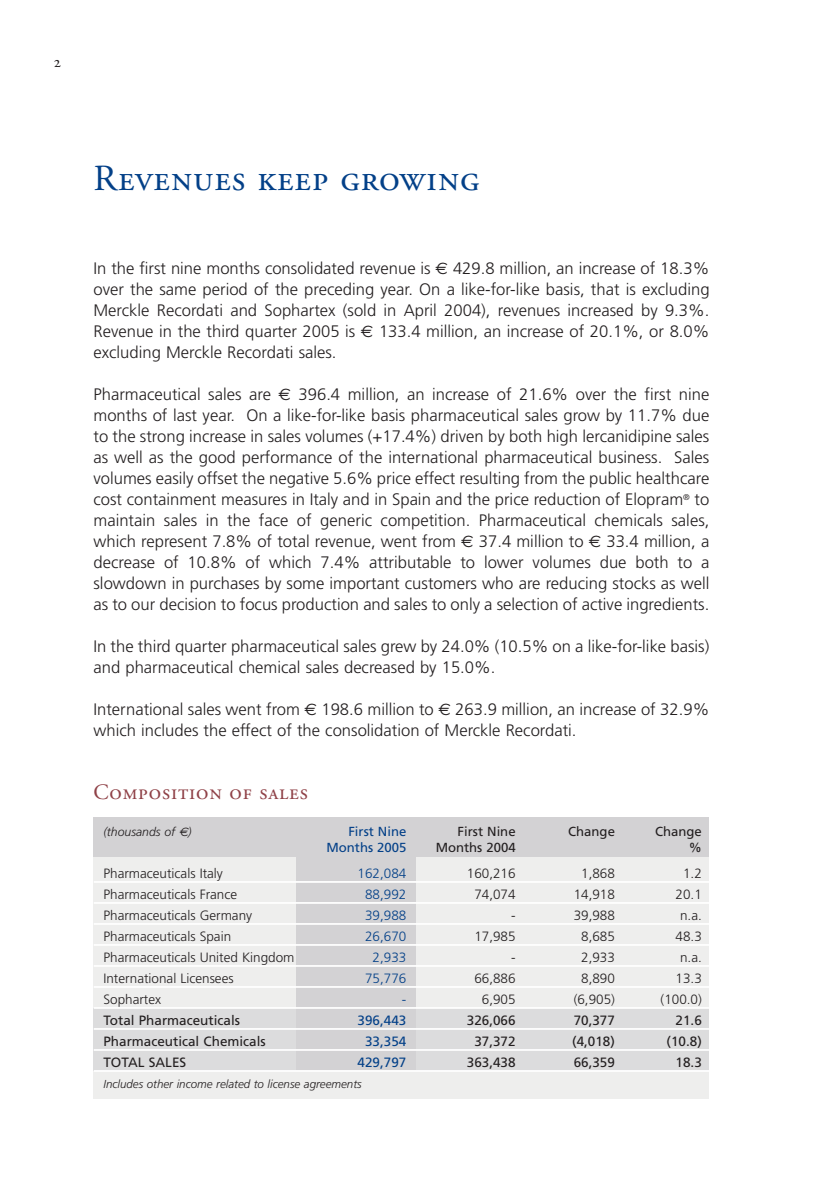
<style>
.page{position:relative;width:829px;height:1191px;background:#fff}
.page>*{position:absolute;margin:0;border:0;box-sizing:border-box;transform-origin:0 0}
.t1{font:36.75px "Adobe Garamond Regular SC";letter-spacing:.025em;color:#034088}
.t2{font:21.88px "Adobe Garamond Regular SC";letter-spacing:.035em;color:#8f4147}
.t3{font:300 16.62px/21px "Frutiger";color:#231f20;text-align:justify}
.t4{font:300 13.47px "Frutiger";color:#231f20}
.t5{font:13.47px "Frutiger";color:#231f20}
.t6{font:300 13.47px "Frutiger";color:#034088}
.t7{font:13.47px "Frutiger";color:#034088}
.t8{font:13.12px "Frutiger";color:#231f20}
.t9{font:13.12px "Frutiger";color:#034088}
.t10{font:italic 300 12.25px "Frutiger";color:#231f20}
.t11{font:italic 300 11.55px "Frutiger";color:#231f20}
.s1{font-family:"Euro Sans";font-weight:400}
</style>
<div class="page">
<svg style="left:93px;top:817px;width:616px;height:282px;background:#e4e4e4"></svg>
<h1 class="t1" style="left:93px;top:164px;width:387px">Revenues keep growing</h1>
<p class="t3" style="left:93px;top:259px;width:617px">In the first nine months consolidated revenue is <span class="s1">€</span> 429.8 million, an increase of 18.3% over the same period of the preceding year. On a like-for-like basis, that is excluding Merckle Recordati and Sophartex (sold in April 2004), revenues increased by 9.3%.<br>Revenue in the third quarter 2005 is <span class="s1">€</span> 133.4 million, an increase of 20.1%, or 8.0% excluding Merckle Recordati sales.</p>
<p class="t3" style="left:93px;top:385px;width:617px">Pharmaceutical sales are <span class="s1">€</span> 396.4 million, an increase of 21.6% over the first nine months of last year. On a like-for-like basis pharmaceutical sales grow by 11.7% due to the strong increase in sales volumes (+17.4%) driven by both high lercanidipine sales as well as the good performance of the international pharmaceutical business. Sales volumes easily offset the negative 5.6% price effect resulting from the public healthcare cost containment measures in Italy and in Spain and the price reduction of Elopram<sup>®</sup> to maintain sales in the face of generic competition. Pharmaceutical chemicals sales, which represent 7.8% of total revenue, went from <span class="s1">€</span> 37.4 million to <span class="s1">€</span> 33.4 million, a decrease of 10.8% of which 7.4% attributable to lower volumes due both to a slowdown in purchases by some important customers who are reducing stocks as well as to our decision to focus production and sales to only a selection of active ingredients.</p>
<p class="t3" style="left:93px;top:637px;width:617px">In the third quarter pharmaceutical sales grew by 24.0% (10.5% on a like-for-like basis) and pharmaceutical chemical sales decreased by 15.0%.</p>
<p class="t3" style="left:93px;top:700px;width:617px">International sales went from <span class="s1">€</span> 198.6 million to <span class="s1">€</span> 263.9 million, an increase of 32.9% which includes the effect of the consolidation of Merckle Recordati.</p>
<h2 class="t2" style="left:93px;top:784px;width:216px">Composition of sales</h2>
<p class="t10" style="left:103px;top:827px;width:90px">(thousands of <span class="s1">€</span>)</p>
<p class="t9" style="left:348px;top:826px;width:59px">First Nine</p>
<p class="t8" style="left:457px;top:826px;width:59px">First Nine</p>
<p class="t8" style="left:568px;top:826px;width:48px">Change</p>
<p class="t8" style="left:654px;top:826px;width:48px">Change</p>
<p class="t9" style="left:326px;top:842px;width:81px">Months 2005</p>
<p class="t8" style="left:435px;top:842px;width:81px">Months 2004</p>
<p class="t8" style="left:688px;top:842px;width:15px">%</p>
<p class="t4" style="left:103px;top:868px;width:121px">Pharmaceuticals Italy</p>
<p class="t6" style="left:357px;top:868px;width:50px">162,084</p>
<p class="t4" style="left:466px;top:868px;width:50px">160,216</p>
<p class="t4" style="left:581px;top:868px;width:35px">1,868</p>
<p class="t4" style="left:682px;top:868px;width:20px">1.2</p>
<p class="t4" style="left:103px;top:889px;width:135px">Pharmaceuticals France</p>
<p class="t6" style="left:365px;top:889px;width:43px">88,992</p>
<p class="t4" style="left:474px;top:889px;width:43px">74,074</p>
<p class="t4" style="left:573px;top:889px;width:43px">14,918</p>
<p class="t4" style="left:675px;top:889px;width:28px">20.1</p>
<p class="t4" style="left:103px;top:910px;width:150px">Pharmaceuticals Germany</p>
<p class="t6" style="left:365px;top:910px;width:43px">39,988</p>
<p class="t4" style="left:511px;top:910px;width:6px">-</p>
<p class="t4" style="left:573px;top:910px;width:43px">39,988</p>
<p class="t4" style="left:679px;top:910px;width:23px">n.a.</p>
<p class="t4" style="left:103px;top:931px;width:129px">Pharmaceuticals Spain</p>
<p class="t6" style="left:365px;top:931px;width:43px">26,670</p>
<p class="t4" style="left:474px;top:931px;width:43px">17,985</p>
<p class="t4" style="left:581px;top:931px;width:35px">8,685</p>
<p class="t4" style="left:675px;top:931px;width:28px">48.3</p>
<p class="t4" style="left:103px;top:952px;width:192px">Pharmaceuticals United Kingdom</p>
<p class="t6" style="left:372px;top:952px;width:35px">2,933</p>
<p class="t4" style="left:511px;top:952px;width:6px">-</p>
<p class="t4" style="left:581px;top:952px;width:35px">2,933</p>
<p class="t4" style="left:679px;top:952px;width:23px">n.a.</p>
<p class="t4" style="left:103px;top:973px;width:132px">International Licensees</p>
<p class="t6" style="left:365px;top:973px;width:43px">75,776</p>
<p class="t4" style="left:474px;top:973px;width:43px">66,886</p>
<p class="t4" style="left:581px;top:973px;width:35px">8,890</p>
<p class="t4" style="left:675px;top:973px;width:28px">13.3</p>
<p class="t4" style="left:103px;top:994px;width:59px">Sophartex</p>
<p class="t6" style="left:401px;top:994px;width:6px">-</p>
<p class="t4" style="left:481px;top:994px;width:35px">6,905</p>
<p class="t4" style="left:573px;top:994px;width:43px">(6,905)</p>
<p class="t4" style="left:660px;top:994px;width:43px">(100.0)</p>
<p class="t5" style="left:103px;top:1015px;width:138px">Total Pharmaceuticals</p>
<p class="t7" style="left:357px;top:1015px;width:50px">396,443</p>
<p class="t5" style="left:466px;top:1015px;width:50px">326,066</p>
<p class="t5" style="left:573px;top:1015px;width:43px">70,377</p>
<p class="t5" style="left:675px;top:1015px;width:28px">21.6</p>
<p class="t5" style="left:103px;top:1036px;width:164px">Pharmaceutical Chemicals</p>
<p class="t7" style="left:365px;top:1036px;width:43px">33,354</p>
<p class="t5" style="left:474px;top:1036px;width:43px">37,372</p>
<p class="t5" style="left:572px;top:1036px;width:44px">(4,018)</p>
<p class="t5" style="left:666px;top:1036px;width:37px">(10.8)</p>
<p class="t5" style="left:103px;top:1057px;width:84px">TOTAL SALES</p>
<p class="t7" style="left:357px;top:1057px;width:50px">429,797</p>
<p class="t5" style="left:466px;top:1057px;width:50px">363,438</p>
<p class="t5" style="left:573px;top:1057px;width:43px">66,359</p>
<p class="t5" style="left:675px;top:1057px;width:28px">18.3</p>
<p class="t11" style="left:103px;top:1079px;width:259px">Includes other income related to license agreements</p>
</div>
